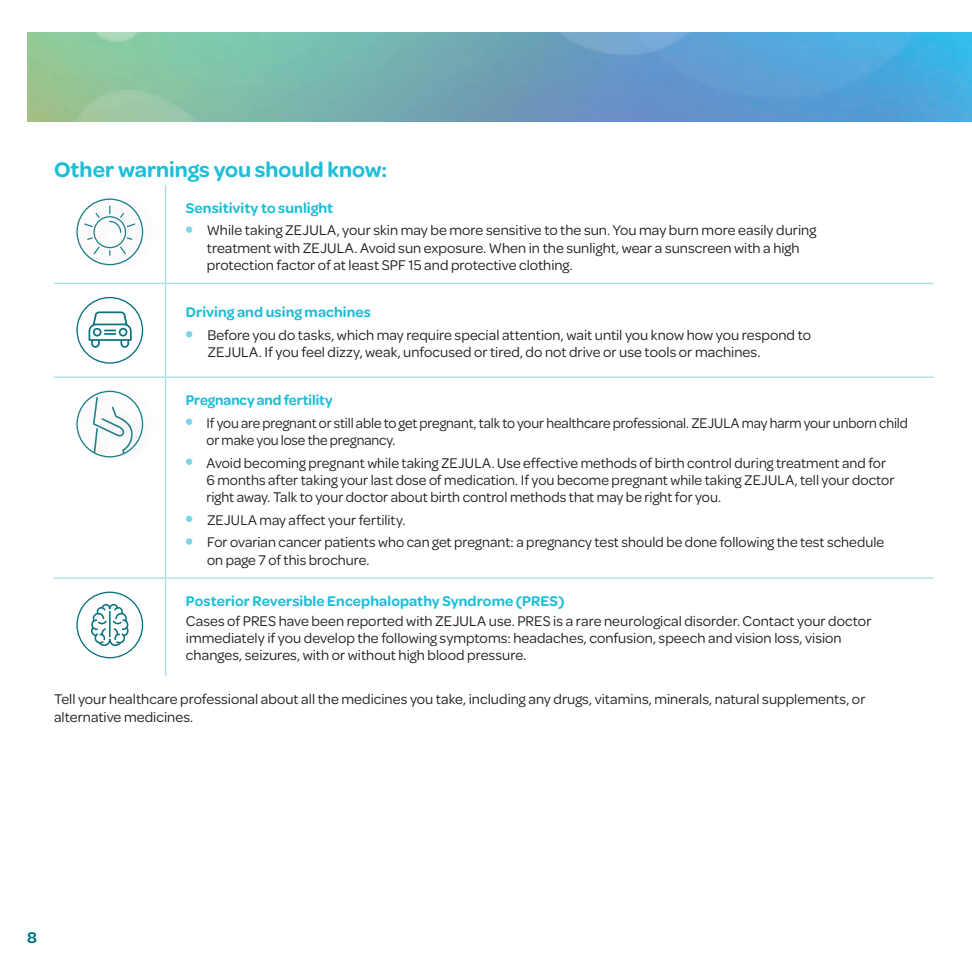
<style>
.page{position:relative;width:972px;height:972px;background:#fff}
.page>*{position:absolute;margin:0;border:0;box-sizing:border-box;transform-origin:0 0}
.t1{font:600 22.5px "Omnes";color:#1cbed8}
.t2{font:600 16.5px "Omnes";color:#097280}
.t3{font:15px/17.2px "Omnes";letter-spacing:.005em;color:#231f20}
.t4{font:15px/17.2px "Omnes";letter-spacing:.005em;color:#231f20;scale:.96 1}
.t5{font:600 15px "Omnes";letter-spacing:.005em;color:#1cbed8}
.t6{font:600 15px "Omnes";letter-spacing:.005em;color:#1cbed8;scale:.96 1}
</style>
<div class="page">
<hr style="left:165px;top:185px;width:1px;height:98px;background:#acdfed">
<hr style="left:54px;top:283px;width:112px;height:1px;background:#acdfed">
<hr style="left:166px;top:283px;width:768px;height:1px;background:#acdfed">
<hr style="left:165px;top:284px;width:1px;height:92px;background:#acdfed">
<hr style="left:54px;top:376px;width:112px;height:2px;background:#acdfed">
<hr style="left:166px;top:376px;width:768px;height:2px;background:#acdfed">
<hr style="left:165px;top:378px;width:1px;height:199px;background:#acdfed">
<hr style="left:54px;top:577px;width:112px;height:2px;background:#acdfed">
<hr style="left:166px;top:577px;width:768px;height:2px;background:#acdfed">
<hr style="left:165px;top:579px;width:1px;height:97px;background:#acdfed">
<svg style="left:84px;top:205px;width:51px;height:51px"></svg>
<div style="left:76px;top:198px;width:67px;height:67px;border:1px solid #097280;border-radius:50%"></div>
<div style="left:186px;top:226px;width:6px;height:7px;background:#80d5e6;border-radius:50%"></div>
<svg style="left:89px;top:311px;width:43px;height:37px"></svg>
<div style="left:76px;top:297px;width:67px;height:67px;border:1px solid #097280;border-radius:50%"></div>
<div style="left:186px;top:331px;width:6px;height:7px;background:#80d5e6;border-radius:50%"></div>
<div style="left:69px;top:377px;width:94px;height:94px;background:#fff"></div>
<svg style="left:93px;top:397px;width:40px;height:60px"></svg>
<div style="left:76px;top:391px;width:67px;height:67px;border:1px solid #097280;border-radius:50%"></div>
<svg style="left:186px;top:419px;width:6px;height:6px"></svg>
<div style="left:186px;top:458px;width:6px;height:7px;background:#80d5e6;border-radius:50%"></div>
<svg style="left:186px;top:516px;width:6px;height:6px"></svg>
<div style="left:186px;top:538px;width:6px;height:7px;background:#80d5e6;border-radius:50%"></div>
<svg style="left:76px;top:592px;width:67px;height:66px"></svg>
<img style="left:27px;top:32px;width:945px;height:90px">
<p class="t1" style="left:54px;top:154px;width:335px">Other warnings you should know:</p>
<p class="t5" style="left:186px;top:197px;width:149px">Sensitivity to sunlight</p>
<p class="t3" style="left:207px;top:221px;width:611px">While taking ZEJULA, your skin may be more sensitive to the sun. You may burn more easily during treatment with ZEJULA. Avoid sun exposure. When in the sunlight, wear a sunscreen with a high protection factor of at least SPF 15 and protective clothing.</p>
<p class="t5" style="left:186px;top:302px;width:187px">Driving and using machines</p>
<p class="t3" style="left:207px;top:326px;width:605px">Before you do tasks, which may require special attention, wait until you know how you respond to<br>ZEJULA. If you feel dizzy, weak, unfocused or tired, do not drive or use tools or machines.</p>
<p class="t6" style="left:186px;top:390px;width:154px">Pregnancy and fertility</p>
<p class="t4" style="left:207px;top:413px;width:732px">If you are pregnant or still able to get pregnant, talk to your healthcare professional. ZEJULA may harm your unborn child or make you lose the pregnancy.</p>
<p class="t3" style="left:206px;top:453px;width:690px">Avoid becoming pregnant while taking ZEJULA. Use effective methods of birth control during treatment and for<br>6 months after taking your last dose of medication. If you become pregnant while taking ZEJULA, tell your doctor right away. Talk to your doctor about birth control methods that may be right for you.</p>
<p class="t3" style="left:207px;top:510px;width:200px">ZEJULA may affect your fertility.</p>
<p class="t3" style="left:207px;top:533px;width:679px">For ovarian cancer patients who can get pregnant: a pregnancy test should be done following the test schedule on page 7 of this brochure.</p>
<p class="t5" style="left:186px;top:590px;width:380px">Posterior Reversible Encephalopathy Syndrome (PRES)</p>
<p class="t3" style="left:186px;top:611px;width:687px">Cases of PRES have been reported with ZEJULA use. PRES is a rare neurological disorder. Contact your doctor immediately if you develop the following symptoms: headaches, confusion, speech and vision loss, vision changes, seizures, with or without high blood pressure.</p>
<p class="t3" style="left:54px;top:690px;width:813px">Tell your healthcare professional about all the medicines you take, including any drugs, vitamins, minerals, natural supplements, or alternative medicines.</p>
<p class="t2" style="left:27px;top:926px;width:11px">8</p>
</div>
